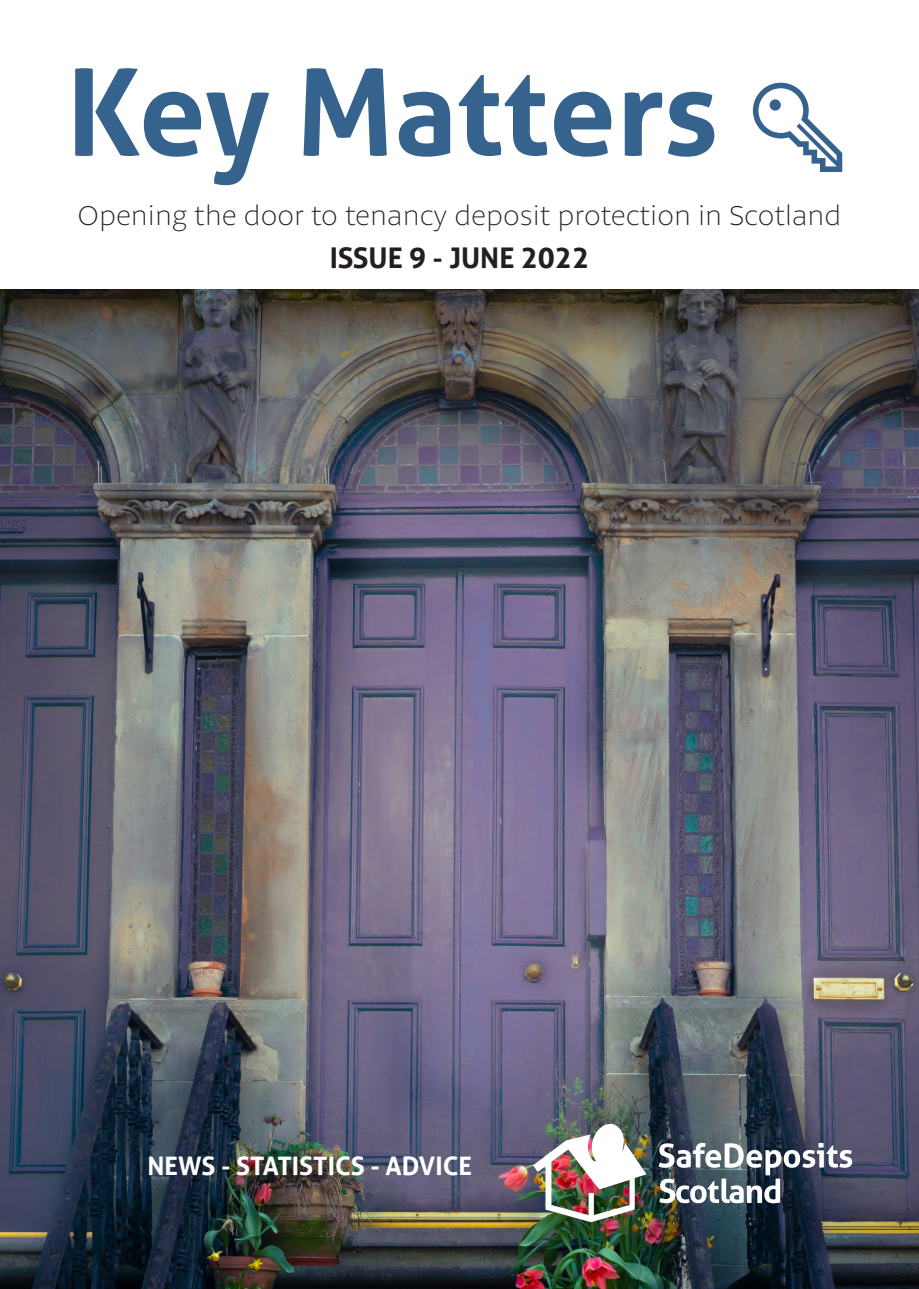
<style>
.page{position:relative;width:919px;height:1289px;background:#fff}
.page>*{position:absolute;margin:0;border:0;box-sizing:border-box;transform-origin:0 0}
.t1{font:700 120px "Aller";color:#36638e}
.t2{font:100 28.5px "Petala Pro";color:#231f20}
.t3{font:700 28.5px "Aller";color:#231f20}
.t4{font:700 25.5px "Aller";color:#fff}
</style>
<div class="page">
<img style="left:0;top:289px;width:918px;height:999px">
<svg style="left:658px;top:1142px;width:194px;height:61px"></svg>
<img style="left:533px;top:1123px;width:113px;height:99px">
<p class="t1" style="left:67px;top:39px;width:653px">Key Matters</p>
<p class="t2" style="left:77px;top:197px;width:765px">Opening the door to tenancy deposit protection in Scotland</p>
<p class="t3" style="left:330px;top:241px;width:261px">ISSUE 9 - JUNE 2022</p>
<p class="t4" style="left:147px;top:1150px;width:326px">NEWS - STATISTICS - ADVICE</p>
</div>
